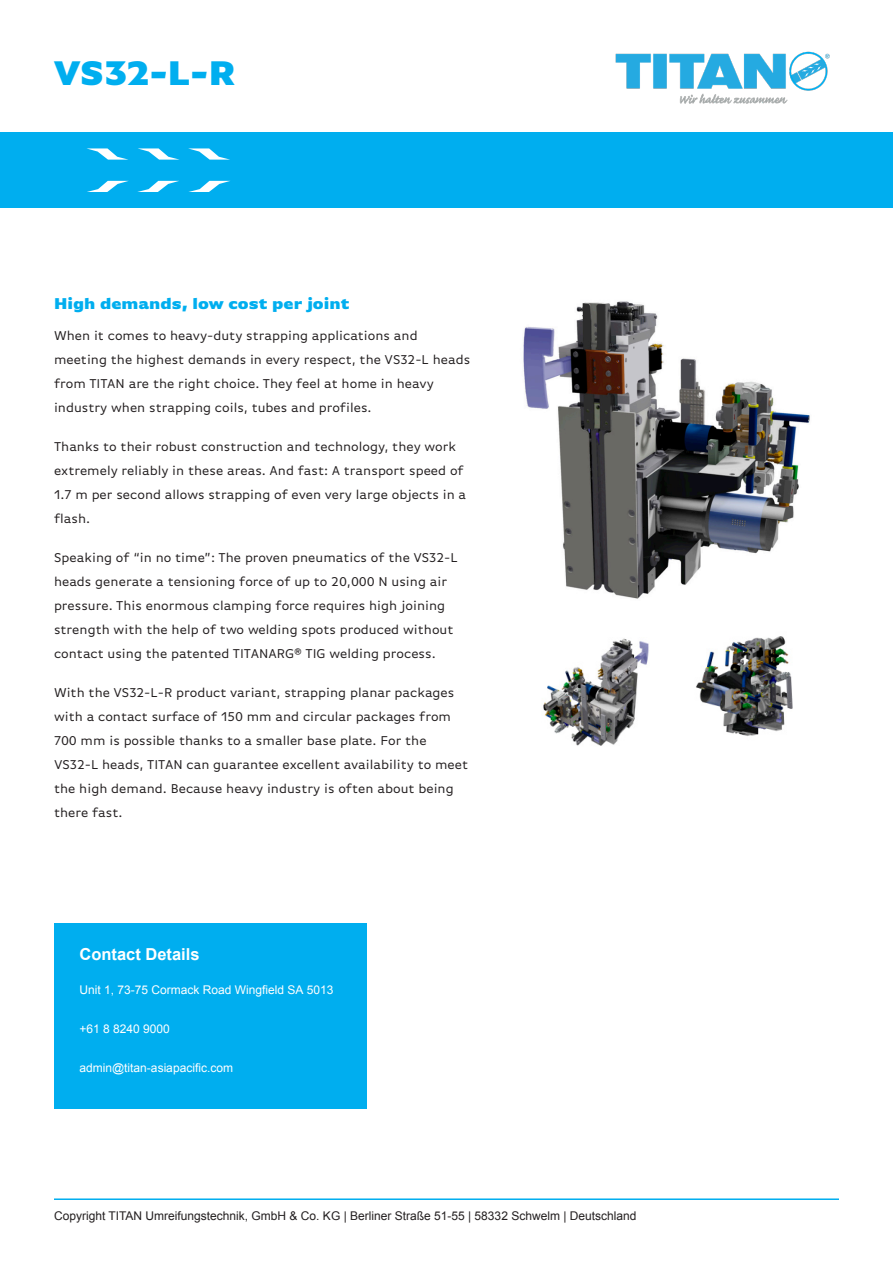
<style>
.page{position:relative;width:893px;height:1263px;background:#fff}
.page>*{position:absolute;margin:0;border:0;box-sizing:border-box;transform-origin:0 0}
.t1{font:900 36px "Basic Gothic Pro";color:#00aeef}
.t2{font:900 16.5px "Basic Gothic Pro";color:#00aeef}
.t3{font:700 16.5px "Arial";color:#fff}
.Paragraph_Style_1{font:13.5px/24px "Basic Gothic Pro";color:#231f20}
.Paragraph_Style_1-2{font:12px "Arial";color:#231f20}
.t4{font:12px "Arial";color:#fff}
.t5{font:12px "Arial";color:#fff}
</style>
<div class="page">
<div style="left:0;top:133px;width:893px;height:75px;background:#00aeef"></div>
<svg style="left:87px;top:148px;width:41px;height:12px"></svg>
<svg style="left:138px;top:148px;width:42px;height:12px"></svg>
<svg style="left:188px;top:148px;width:42px;height:12px"></svg>
<svg style="left:188px;top:181px;width:42px;height:11px"></svg>
<svg style="left:137px;top:181px;width:42px;height:11px"></svg>
<svg style="left:87px;top:181px;width:41px;height:11px"></svg>
<div style="left:54px;top:923px;width:313px;height:186px;background:#00aeef"></div>
<hr style="left:54px;top:1198px;width:785px;height:2px;background:#00aeef">
<img style="left:523px;top:301px;width:287px;height:298px">
<img style="left:543px;top:638px;width:106px;height:108px">
<img style="left:696px;top:636px;width:97px;height:100px">
<img style="left:615px;top:51px;width:215px;height:53px">
<p class="t1" style="left:54px;top:51px;width:183px">VS32-L-R</p>
<p class="t2" style="left:54px;top:293px;width:297px">High demands, low cost per joint</p>
<p class="Paragraph_Style_1" style="left:54px;top:323px;width:418px">When it comes to heavy-duty strapping applications and meeting the highest demands in every respect, the VS32-L heads from TITAN are the right choice. They feel at home in heavy industry when strapping coils, tubes and profiles.</p>
<p class="Paragraph_Style_1" style="left:54px;top:434px;width:414px">Thanks to their robust construction and technology, they work extremely reliably in these areas. And fast: A transport speed of 1.7 m per second allows strapping of even very large objects in a flash.</p>
<p class="Paragraph_Style_1" style="left:54px;top:545px;width:405px">Speaking of “in no time”: The proven pneumatics of the VS32-L heads generate a tensioning force of up to 20,000 N using air pressure. This enormous clamping force requires high joining strength with the help of two welding spots produced without contact using the patented TITANARG® TIG welding process.</p>
<p class="Paragraph_Style_1" style="left:54px;top:680px;width:416px">With the VS32-L-R product variant, strapping planar packages with a contact surface of 150 mm and circular packages from 700 mm is possible thanks to a smaller base plate. For the VS32-L heads, TITAN can guarantee excellent availability to meet the high demand. Because heavy industry is often about being there fast.</p>
<p class="t3" style="left:79px;top:944px;width:122px">Contact Details</p>
<p class="t5" style="left:79px;top:981px;width:256px">Unit 1, 73-75 Cormack Road Wingfield SA 5013</p>
<p class="t4" style="left:79px;top:1020px;width:92px">+61 8 8240 9000</p>
<p class="t4" style="left:79px;top:1059px;width:155px">admin@titan-asiapacific.com</p>
<p class="Paragraph_Style_1-2" style="left:54px;top:1208px;width:584px">Copyright TITAN Umreifungstechnik, GmbH &amp; Co. KG | Berliner Straße 51-55 | 58332 Schwelm | Deutschland</p>
</div>
